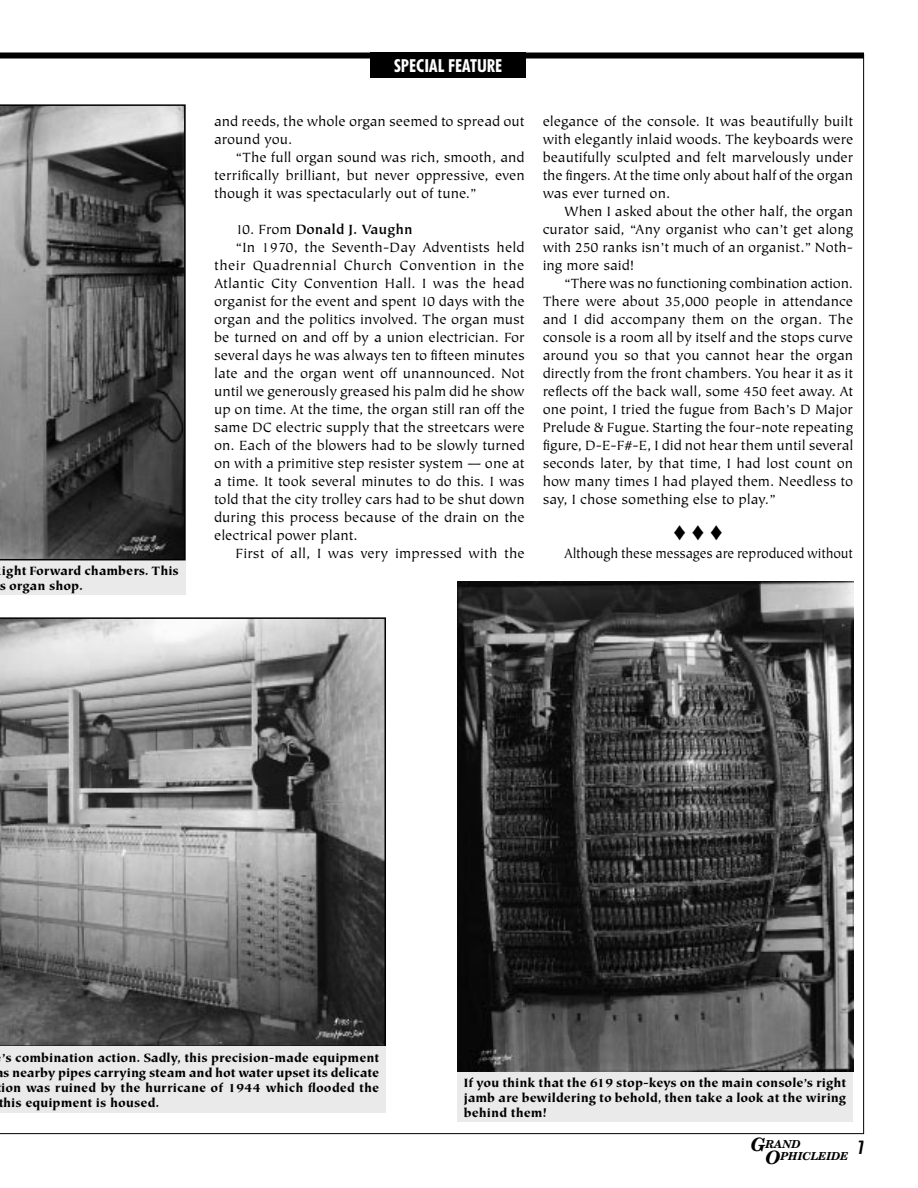
<style>
.page{position:relative;width:918px;height:1188px;background:#fff}
.page>*{position:absolute;margin:0;border:0;box-sizing:border-box;transform-origin:0 0}
.t1{font:700 condensed 18px "Futura BT";color:#fff}
.t2{font:16.5px "Compacta BT";color:#000}
.t3{font:15px/18px "Tiepolo";color:#000;text-align:justify}
.t4{font:15px "Tiepolo";color:#000;scale:.94 1}
.t5{font:15px "Tiepolo";letter-spacing:.03em;color:#000}
.t6{font:700 15px "Tiepolo";color:#000}
.t7{font:900 13.5px/15px "Tiepolo";color:#000;text-align:justify}
.t8{font:italic 700 10.95px/11.7px "Century Schoolbook BT";letter-spacing:-.01em;color:#000}
.s1{font-weight:400}
.s2{font-size:18.3px}
</style>
<div class="page">
<div style="left:0;top:52px;width:864px;height:6px;background:#000"></div>
<div style="left:457px;top:1071px;width:396px;height:51px;background:#eaeaea"></div>
<div style="left:370px;top:52px;width:156px;height:25px;background:#000"></div>
<img style="left:457px;top:582px;width:396px;height:490px">
<svg style="left:0;top:617px;width:386px;height:429px;background:#808080"></svg>
<div style="left:0;top:1046px;width:386px;height:67px;background:#eaeaea"></div>
<div style="left:0;top:559px;width:186px;height:36px;background:#eaeaea"></div>
<svg style="left:0;top:104px;width:186px;height:456px;background:#5d5d5d"></svg>
<p class="t7" style="left:-1px;top:564px;width:181px">ight Forward chambers. This s organ shop.</p>
<p class="t1" style="left:394px;top:55px;width:110px">SPECIAL FEATURE</p>
<p class="t3" style="left:214px;top:113px;width:312px">and reeds, the whole organ seemed to spread out around you.</p>
<p class="t3" style="left:214px;top:149px;width:312px;text-indent:21px">“The full organ sound was rich, smooth, and terrifically brilliant, but never oppressive, even though it was spectacularly out of tune.”</p>
<p class="t6" style="left:236px;top:221px;width:179px"><span class="s1">10. From</span> Donald J. Vaughn</p>
<p class="t3" style="left:236px;top:239px;width:291px">“In 1970, the Seventh-Day Adventists held</p>
<p class="t5" style="left:214px;top:257px;width:312px">their Quadrennial Church Convention in the</p>
<p class="t3" style="left:214px;top:275px;width:312px">Atlantic City Convention Hall. I was the head</p>
<p class="t3" style="left:214px;top:293px;width:312px">organist for the event and spent 10 days with the</p>
<p class="t3" style="left:214px;top:311px;width:312px">organ and the politics involved. The organ must</p>
<p class="t3" style="left:214px;top:329px;width:312px">be turned on and off by a union electrician. For</p>
<p class="t3" style="left:214px;top:347px;width:312px">several days he was always ten to fifteen minutes</p>
<p class="t3" style="left:214px;top:365px;width:312px">late and the organ went off unannounced. Not</p>
<p class="t3" style="left:214px;top:383px;width:312px">until we generously greased his palm did he show</p>
<p class="t3" style="left:214px;top:401px;width:312px">up on time. At the time, the organ still ran off the</p>
<p class="t3" style="left:214px;top:419px;width:312px">same DC electric supply that the streetcars were</p>
<p class="t3" style="left:214px;top:437px;width:312px">on. Each of the blowers had to be slowly turned</p>
<p class="t3" style="left:214px;top:455px;width:312px">on with a primitive step resister system — one at</p>
<p class="t3" style="left:214px;top:473px;width:312px">a time. It took several minutes to do this. I was</p>
<p class="t3" style="left:214px;top:491px;width:312px">told that the city trolley cars had to be shut down</p>
<p class="t3" style="left:214px;top:509px;width:312px">during this process because of the drain on the</p>
<p class="t3" style="left:214px;top:527px;width:145px">electrical power plant.</p>
<p class="t3" style="left:236px;top:545px;width:291px">First of all, I was very impressed with the</p>
<p class="t3" style="left:543px;top:113px;width:312px">elegance of the console. It was beautifully built with elegantly inlaid woods. The keyboards were beautifully sculpted and felt marvelously under the fingers. At the time only about half of the organ was ever turned on.</p>
<p class="t3" style="left:543px;top:203px;width:312px;text-indent:21px">When I asked about the other half, the organ curator said, “Any organist who can’t get along with 250 ranks isn’t much of an organist.” Noth&shy;ing more said!</p>
<p class="t3" style="left:543px;top:275px;width:312px;text-indent:21px">“There was no functioning combination action.<br>There were about 35,000 people in attendance and I did accompany them on the organ. The console is a room all by itself and the stops curve around you so that you cannot hear the organ directly from the front chambers. You hear it as it reflects off the back wall, some 450 feet away. At one point, I tried the fugue from Bach’s D Major Prelude &amp; Fugue. Starting the four-note repeating figure, D-E-F#-E, I did not hear them until several seconds later, by that time, I had lost count on how many times I had played them. Needless to say, I chose something else to play.”</p>
<p class="t4" style="left:564px;top:545px;width:309px">Although these messages are reproduced without</p>
<p class="t7" style="left:2px;top:1051px;width:379px">’s combination action. Sadly, this precision-made equipment</p>
<p class="t7" style="left:3px;top:1066px;width:377px">s nearby pipes carrying steam and hot water upset its delicate</p>
<p class="t7" style="left:1px;top:1081px;width:379px">ion was ruined by the hurricane of 1944 which flooded the</p>
<p class="t7" style="left:-2px;top:1096px;width:162px">this equipment is housed.</p>
<p class="t7" style="left:464px;top:1075px;width:384px">If you think that the 619 stop-keys on the main console’s right jamb are bewildering to behold, then take a look at the wiring behind them!</p>
<p class="t8" style="left:765px;top:1138px;width:85px;text-indent:-15px"><span class="s2">G</span>RAND<br><span class="s2">O</span>PHICLEIDE</p>
<p class="t2" style="left:858px;top:1138px;width:7px">7</p>
</div>
